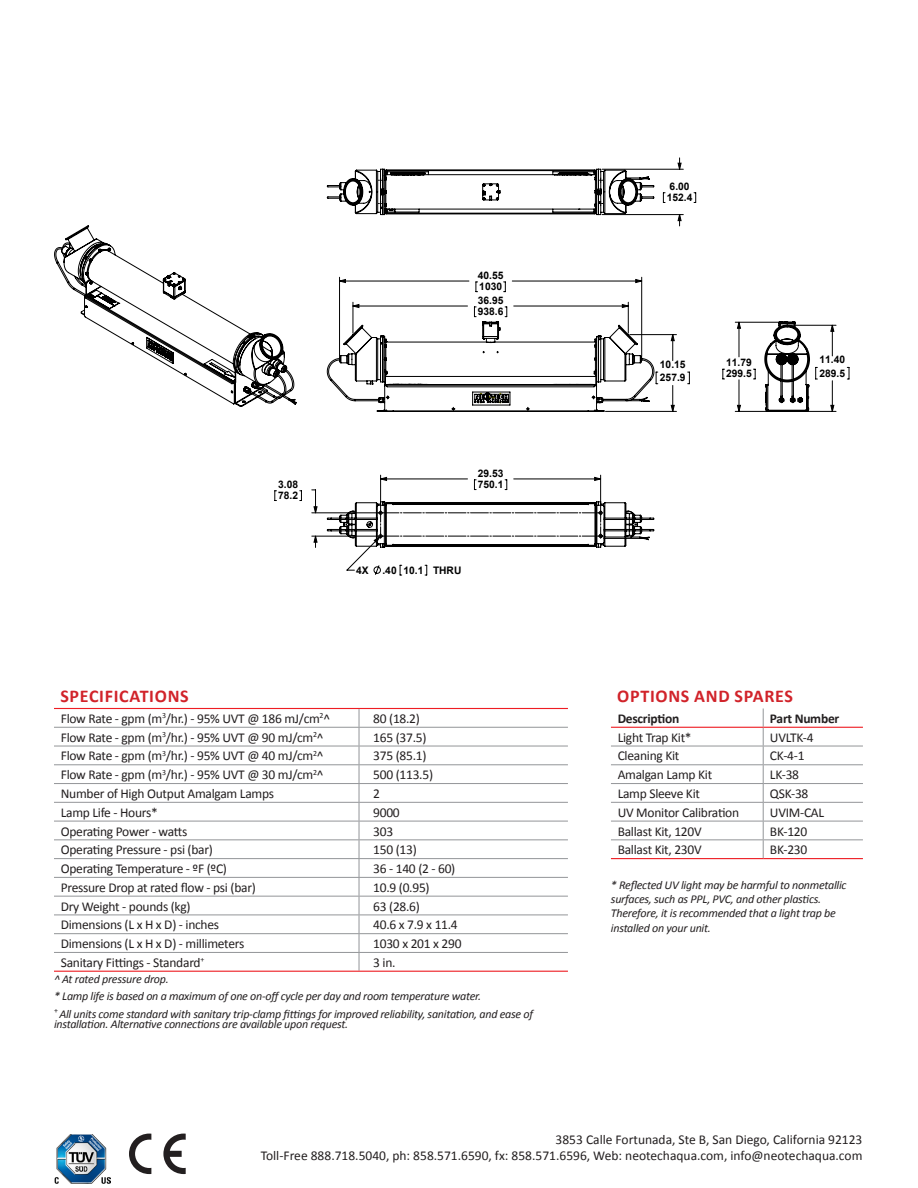
<style>
.page{position:relative;width:918px;height:1188px;background:#fff}
.page>*{position:absolute;margin:0;border:0;box-sizing:border-box;transform-origin:0 0}
.Head{font:700 18px "Calibri";letter-spacing:.04em;color:#d1232a}
.Sub_Body{font:13.5px "Calibri";letter-spacing:-.02em;color:#231f20}
.Sub_Body-2{font:13.5px/16.2px "Calibri";color:#231f20;text-align:right}
.Table_Head{font:700 13.5px "Calibri";letter-spacing:-.02em;color:#231f20}
.Sub_Body-3{font:italic 12px/14.4px "Calibri";letter-spacing:-.02em;color:#231f20}
.t1{font:700 10.35px/11.6px "Arial";color:#000}
</style>
<div class="page">
<img style="left:54px;top:1134px;width:56px;height:49px">
<svg style="left:163px;top:1134px;width:23px;height:40px"></svg>
<svg style="left:129px;top:1134px;width:22px;height:40px"></svg>
<hr style="left:54px;top:708px;width:305px;height:1px;background:#ee1d23">
<hr style="left:359px;top:708px;width:209px;height:1px;background:#ee1d23">
<hr style="left:54px;top:727px;width:305px;height:1px;background:#939598">
<hr style="left:359px;top:727px;width:209px;height:1px;background:#939598">
<hr style="left:54px;top:746px;width:305px;height:1px;background:#939598">
<hr style="left:359px;top:746px;width:209px;height:1px;background:#939598">
<hr style="left:54px;top:764px;width:305px;height:1px;background:#939598">
<hr style="left:359px;top:764px;width:209px;height:1px;background:#939598">
<hr style="left:54px;top:783px;width:305px;height:1px;background:#939598">
<hr style="left:359px;top:783px;width:209px;height:1px;background:#939598">
<hr style="left:54px;top:802px;width:305px;height:1px;background:#939598">
<hr style="left:359px;top:802px;width:209px;height:1px;background:#939598">
<hr style="left:54px;top:821px;width:305px;height:1px;background:#939598">
<hr style="left:359px;top:821px;width:209px;height:1px;background:#939598">
<hr style="left:54px;top:839px;width:305px;height:1px;background:#939598">
<hr style="left:359px;top:839px;width:209px;height:1px;background:#939598">
<hr style="left:54px;top:858px;width:305px;height:1px;background:#939598">
<hr style="left:359px;top:858px;width:209px;height:1px;background:#939598">
<hr style="left:54px;top:877px;width:305px;height:1px;background:#939598">
<hr style="left:359px;top:877px;width:209px;height:1px;background:#939598">
<hr style="left:54px;top:896px;width:305px;height:1px;background:#939598">
<hr style="left:359px;top:896px;width:209px;height:1px;background:#939598">
<hr style="left:54px;top:915px;width:305px;height:1px;background:#939598">
<hr style="left:359px;top:915px;width:209px;height:1px;background:#939598">
<hr style="left:54px;top:933px;width:305px;height:1px;background:#939598">
<hr style="left:359px;top:933px;width:209px;height:1px;background:#939598">
<svg style="left:359px;top:709px;width:1px;height:262px"></svg>
<hr style="left:54px;top:971px;width:305px;height:1px;background:#ee1d23">
<hr style="left:359px;top:971px;width:209px;height:1px;background:#ee1d23">
<hr style="left:54px;top:952px;width:305px;height:1px;background:#939598">
<hr style="left:359px;top:952px;width:209px;height:1px;background:#939598">
<hr style="left:611px;top:746px;width:152px;height:1px;background:#939598">
<hr style="left:763px;top:746px;width:100px;height:1px;background:#939598">
<hr style="left:611px;top:764px;width:152px;height:1px;background:#939598">
<hr style="left:763px;top:764px;width:100px;height:1px;background:#939598">
<hr style="left:611px;top:783px;width:152px;height:1px;background:#939598">
<hr style="left:763px;top:783px;width:100px;height:1px;background:#939598">
<hr style="left:611px;top:802px;width:152px;height:1px;background:#939598">
<hr style="left:763px;top:802px;width:100px;height:1px;background:#939598">
<hr style="left:611px;top:821px;width:152px;height:1px;background:#939598">
<hr style="left:763px;top:821px;width:100px;height:1px;background:#939598">
<hr style="left:611px;top:839px;width:152px;height:1px;background:#939598">
<hr style="left:763px;top:839px;width:100px;height:1px;background:#939598">
<svg style="left:763px;top:708px;width:1px;height:150px"></svg>
<hr style="left:611px;top:858px;width:152px;height:1px;background:#ee1d23">
<hr style="left:763px;top:858px;width:100px;height:1px;background:#ee1d23">
<hr style="left:611px;top:727px;width:152px;height:1px;background:#ee1d23">
<hr style="left:763px;top:727px;width:100px;height:1px;background:#ee1d23">
<svg style="left:847px;top:367px;width:3px;height:13px"></svg>
<svg style="left:314px;top:163px;width:426px;height:380px"></svg>
<svg style="left:327px;top:307px;width:331px;height:105px"></svg>
<svg style="left:327px;top:169px;width:327px;height:46px"></svg>
<svg style="left:327px;top:502px;width:327px;height:45px"></svg>
<svg style="left:765px;top:321px;width:71px;height:91px"></svg>
<svg style="left:54px;top:225px;width:243px;height:182px"></svg>
<p class="t1" style="left:478px;top:270px;width:27px">40.55<br>1030</p>
<p class="t1" style="left:478px;top:295px;width:27px">36.95<br>938.6</p>
<p class="t1" style="left:278px;top:478px;width:21px">3.08<br>78.2</p>
<p class="t1" style="left:478px;top:468px;width:27px">29.53<br>750.1</p>
<p class="t1" style="left:356px;top:564px;width:14px">4X</p>
<p class="t1" style="left:382px;top:564px;width:80px">.40 10.1 THRU</p>
<p class="Head" style="left:60px;top:685px;width:130px">SPECIFICATIONS</p>
<p class="Sub_Body" style="left:61px;top:710px;width:271px">Flow Rate - gpm (m<sup>3</sup>/hr.) - 95% UVT @ 186 mJ/cm<sup>2</sup>^</p>
<p class="Sub_Body" style="left:373px;top:710px;width:48px">80 (18.2)</p>
<p class="Sub_Body" style="left:61px;top:729px;width:264px">Flow Rate - gpm (m<sup>3</sup>/hr.) - 95% UVT @ 90 mJ/cm<sup>2</sup>^</p>
<p class="Sub_Body" style="left:373px;top:729px;width:55px">165 (37.5)</p>
<p class="Sub_Body" style="left:61px;top:747px;width:264px">Flow Rate - gpm (m<sup>3</sup>/hr.) - 95% UVT @ 40 mJ/cm<sup>2</sup>^</p>
<p class="Sub_Body" style="left:373px;top:747px;width:55px">375 (85.1)</p>
<p class="Sub_Body" style="left:61px;top:766px;width:264px">Flow Rate - gpm (m<sup>3</sup>/hr.) - 95% UVT @ 30 mJ/cm<sup>2</sup>^</p>
<p class="Sub_Body" style="left:373px;top:766px;width:61px">500 (113.5)</p>
<p class="Sub_Body" style="left:61px;top:785px;width:215px">Number of High Output Amalgam Lamps</p>
<p class="Sub_Body" style="left:373px;top:785px;width:8px">2</p>
<p class="Sub_Body" style="left:61px;top:804px;width:99px">Lamp Life - Hours*</p>
<p class="Sub_Body" style="left:373px;top:804px;width:28px">9000</p>
<p class="Sub_Body" style="left:61px;top:823px;width:128px">Operating Power - watts</p>
<p class="Sub_Body" style="left:373px;top:823px;width:21px">303</p>
<p class="Sub_Body" style="left:61px;top:841px;width:154px">Operating Pressure - psi (bar)</p>
<p class="Sub_Body" style="left:373px;top:841px;width:45px">150 (13)</p>
<p class="Sub_Body" style="left:61px;top:860px;width:168px">Operating Temperature - ºF (ºC)</p>
<p class="Sub_Body" style="left:373px;top:860px;width:84px">36 - 140 (2 - 60)</p>
<p class="Sub_Body" style="left:61px;top:879px;width:197px">Pressure Drop at rated flow - psi (bar)</p>
<p class="Sub_Body" style="left:373px;top:879px;width:58px">10.9 (0.95)</p>
<p class="Sub_Body" style="left:61px;top:898px;width:131px">Dry Weight - pounds (kg)</p>
<p class="Sub_Body" style="left:373px;top:898px;width:48px">63 (28.6)</p>
<p class="Sub_Body" style="left:61px;top:916px;width:160px">Dimensions (L x H x D) - inches</p>
<p class="Sub_Body" style="left:373px;top:916px;width:86px">40.6 x 7.9 x 11.4</p>
<p class="Sub_Body" style="left:61px;top:935px;width:185px">Dimensions (L x H x D) - millimeters</p>
<p class="Sub_Body" style="left:373px;top:935px;width:90px">1030 x 201 x 290</p>
<p class="Sub_Body" style="left:61px;top:954px;width:145px">Sanitary Fittings - Standard<sup>+</sup></p>
<p class="Sub_Body" style="left:373px;top:954px;width:24px">3 in.</p>
<p class="Sub_Body-3" style="left:54px;top:971px;width:116px">^ At rated pressure drop.</p>
<p class="Sub_Body-3" style="left:54px;top:989px;width:429px">* Lamp life is based on a maximum of one on-off cycle per day and room temperature water.</p>
<p class="Sub_Body-3" style="left:54px;top:1008px;width:481px;line-height:10.5px"><sup>+</sup> All units come standard with sanitary trip-clamp fittings for improved reliability, sanitation, and ease of installation. Alternative connections are available upon request.</p>
<p class="t1" style="left:667px;top:180px;width:27px">6.00<br>152.4</p>
<p class="t1" style="left:660px;top:358px;width:27px;line-height:13.4px">10.15<br>257.9</p>
<p class="t1" style="left:726px;top:357px;width:27px">11.79<br>299.5</p>
<p class="t1" style="left:820px;top:353px;width:27px;line-height:13.4px">11.40<br>289.5</p>
<p class="Head" style="left:617px;top:685px;width:177px">OPTIONS AND SPARES</p>
<p class="Table_Head" style="left:618px;top:710px;width:63px">Description</p>
<p class="Table_Head" style="left:770px;top:710px;width:71px">Part Number</p>
<p class="Sub_Body" style="left:618px;top:729px;width:76px">Light Trap Kit*</p>
<p class="Sub_Body" style="left:770px;top:729px;width:45px">UVLTK-4</p>
<p class="Sub_Body" style="left:618px;top:747px;width:63px">Cleaning Kit</p>
<p class="Sub_Body" style="left:770px;top:747px;width:36px">CK-4-1</p>
<p class="Sub_Body" style="left:618px;top:766px;width:96px">Amalgan Lamp Kit</p>
<p class="Sub_Body" style="left:770px;top:766px;width:31px">LK-38</p>
<p class="Sub_Body" style="left:618px;top:785px;width:84px">Lamp Sleeve Kit</p>
<p class="Sub_Body" style="left:770px;top:785px;width:40px">QSK-38</p>
<p class="Sub_Body" style="left:618px;top:804px;width:123px">UV Monitor Calibration</p>
<p class="Sub_Body" style="left:770px;top:804px;width:56px">UVIM-CAL</p>
<p class="Sub_Body" style="left:618px;top:823px;width:86px">Ballast Kit, 120V</p>
<p class="Sub_Body" style="left:770px;top:823px;width:39px">BK-120</p>
<p class="Sub_Body" style="left:618px;top:841px;width:86px">Ballast Kit, 230V</p>
<p class="Sub_Body" style="left:770px;top:841px;width:39px">BK-230</p>
<p class="Sub_Body-3" style="left:611px;top:877px;width:237px">* Reflected UV light may be harmful to nonmetallic surfaces, such as PPL, PVC, and other plastics.<br>Therefore, it is recommended that a light trap be installed on your unit.</p>
<p class="Sub_Body-2" style="left:261px;top:1132px;width:603px">3853 Calle Fortunada, Ste B, San Diego, California 92123<br>Toll-Free 888.718.5040, ph: 858.571.6590, fx: 858.571.6596, Web: neotechaqua.com, info@neotechaqua.com</p>
</div>
